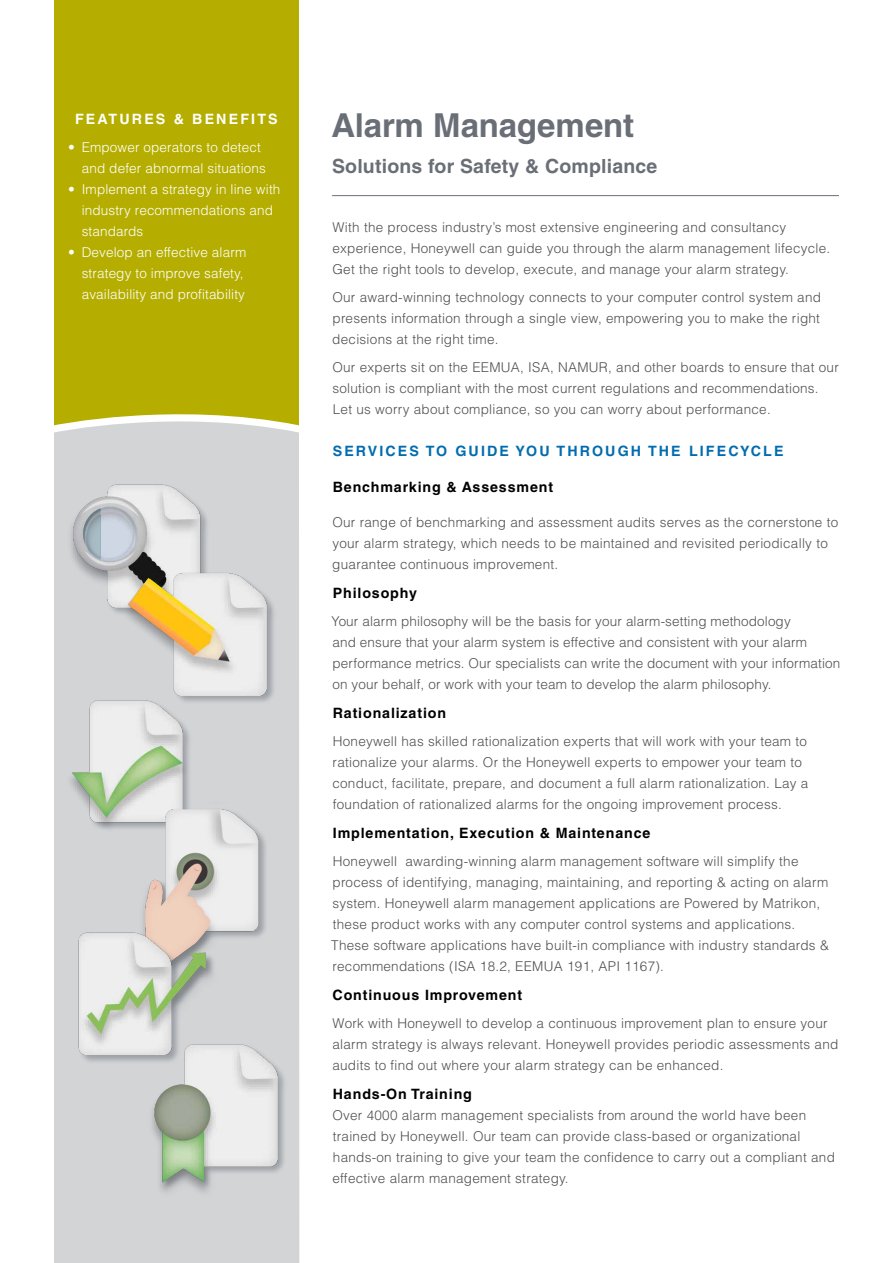
<style>
.page{position:relative;width:893px;height:1263px;background:#fff}
.page>*{position:absolute;margin:0;border:0;box-sizing:border-box;transform-origin:0 0}
.t1{font:700 33px "Helvetica LT Std";letter-spacing:-.005em;color:#6a6f77}
.t2{font:700 19.5px "Helvetica LT Std";letter-spacing:.01em;color:#6a6f77}
.t3{font:700 14.25px "Helvetica LT Std";letter-spacing:.06em;color:#000}
.t4{font:700 14.25px "Helvetica LT Std";letter-spacing:.15em;color:#006caf}
.t5{font:700 14.25px "Helvetica LT Std";letter-spacing:.15em;color:#fff}
.t6{font:300 13.5px/21px "Helvetica LT Std";letter-spacing:.02em;color:#504f53}
.t7{font:300 13.5px/21px "Helvetica LT Std";letter-spacing:.01em;color:#fff}
</style>
<div class="page">
<div style="left:54px;top:425px;width:245px;height:838px;background:#d2d4d6"></div>
<div style="left:54px;top:0;width:245px;height:425px;background:#b5ae00"></div>
<hr style="left:332px;top:195px;width:507px;height:1px;background:#6a6f77">
<div style="left:69px;top:484px;width:146px;height:132px;background:#6a6f77;opacity:.5"></div>
<img style="left:63px;top:481px;width:150px;height:126px">
<div style="left:125px;top:573px;width:157px;height:131px;background:#6a6f77;opacity:.5"></div>
<img style="left:120px;top:568px;width:160px;height:127px">
<img style="left:63px;top:695px;width:132px;height:140px">
<img style="left:134px;top:797px;width:132px;height:183px">
<div style="left:78px;top:932px;width:142px;height:132px;background:#6a6f77;opacity:.5"></div>
<img style="left:79px;top:929px;width:137px;height:125px">
<div style="left:150px;top:1044px;width:143px;height:157px;background:#d2d4d6"></div>
<img style="left:144px;top:1039px;width:146px;height:160px">
<p class="t5" style="left:75px;top:110px;width:203px">Features &amp; Benefits</p>
<p class="t7" style="left:82px;top:136px;width:186px;text-indent:-14px">• Empower operators to detect and defer abnormal situations</p>
<p class="t7" style="left:82px;top:178px;width:200px;text-indent:-14px">• Implement a strategy in line with industry recommendations and standards</p>
<p class="t7" style="left:82px;top:241px;width:166px;text-indent:-14px">• Develop an effective alarm strategy to improve safety, availability and profitability</p>
<h1 class="t1" style="left:331px;top:105px;width:304px">Alarm Management</h1>
<h2 class="t2" style="left:332px;top:154px;width:327px">Solutions for Safety &amp; Compliance</h2>
<p class="t6" style="left:332px;top:217px;width:499px">With the process industry’s most extensive engineering and consultancy experience, Honeywell can guide you through the alarm management lifecycle.<br>Get the right tools to develop, execute, and manage your alarm strategy.</p>
<p class="t6" style="left:332px;top:286px;width:490px;text-align:justify">Our award-winning technology connects to your computer control system and presents information through a single view, empowering you to make the right decisions at the right time.</p>
<p class="t6" style="left:332px;top:356px;width:508px">Our experts sit on the EEMUA, ISA, NAMUR, and other boards to ensure that our solution is compliant with the most current regulations and recommendations.<br>Let us worry about compliance, so you can worry about performance.</p>
<p class="t4" style="left:333px;top:442px;width:408px">Servic es to Guide You Through the Lifecycl</p>
<p class="t4" style="left:774px;top:442px;width:11px">e</p>
<p class="t3" style="left:333px;top:478px;width:222px">Benchmarking &amp; Assessment</p>
<p class="t6" style="left:332px;top:511px;width:507px">Our range of benchmarking and assessment audits serves as the cornerstone to your alarm strategy, which needs to be maintained and revisited periodically to guarantee continuous improvement.</p>
<p class="t3" style="left:333px;top:584px;width:86px">Philosophy</p>
<p class="t6" style="left:332px;top:610px;width:510px">Your alarm philosophy will be the basis for your alarm-setting methodology<br>and ensure that your alarm system is effective and consistent with your alarm performance metrics. Our specialists can write the document with your information on your behalf, or work with your team to develop the alarm philosophy.</p>
<p class="t3" style="left:333px;top:704px;width:115px">Rationalization</p>
<p class="t6" style="left:332px;top:730px;width:477px">Honeywell has skilled rationalization experts that will work with your team to rationalize your alarms. Or the Honeywell experts to empower your team to conduct, facilitate, prepare, and document a full alarm rationalization. Lay a foundation of rationalized alarms for the ongoing improvement process.</p>
<p class="t3" style="left:333px;top:824px;width:319px">Implementation, Execution &amp; Maintenance</p>
<p class="t6" style="left:331px;top:850px;width:499px">Honeywell awarding-winning alarm management software will simplify the process of identifying, managing, maintaining, and reporting &amp; acting on alarm system. Honeywell alarm management applications are Powered by Matrikon, these product works with any computer control systems and applications.<br>These software applications have built-in compliance with industry standards &amp; recommendations (ISA 18.2, EEMUA 191, API 1167).</p>
<p class="t3" style="left:333px;top:986px;width:191px">Continuous Improvement</p>
<p class="t6" style="left:332px;top:1012px;width:507px">Work with Honeywell to develop a continuous improvement plan to ensure your alarm strategy is always relevant. Honeywell provides periodic assessments and audits to find out where your alarm strategy can be enhanced.</p>
<p class="t3" style="left:333px;top:1085px;width:141px">Hands-On Training</p>
<p class="t6" style="left:332px;top:1104px;width:504px">Over 4000 alarm management specialists from around the world have been trained by Honeywell. Our team can provide class-based or organizational hands-on training to give your team the confidence to carry out a compliant and effective alarm management strategy.</p>
</div>
